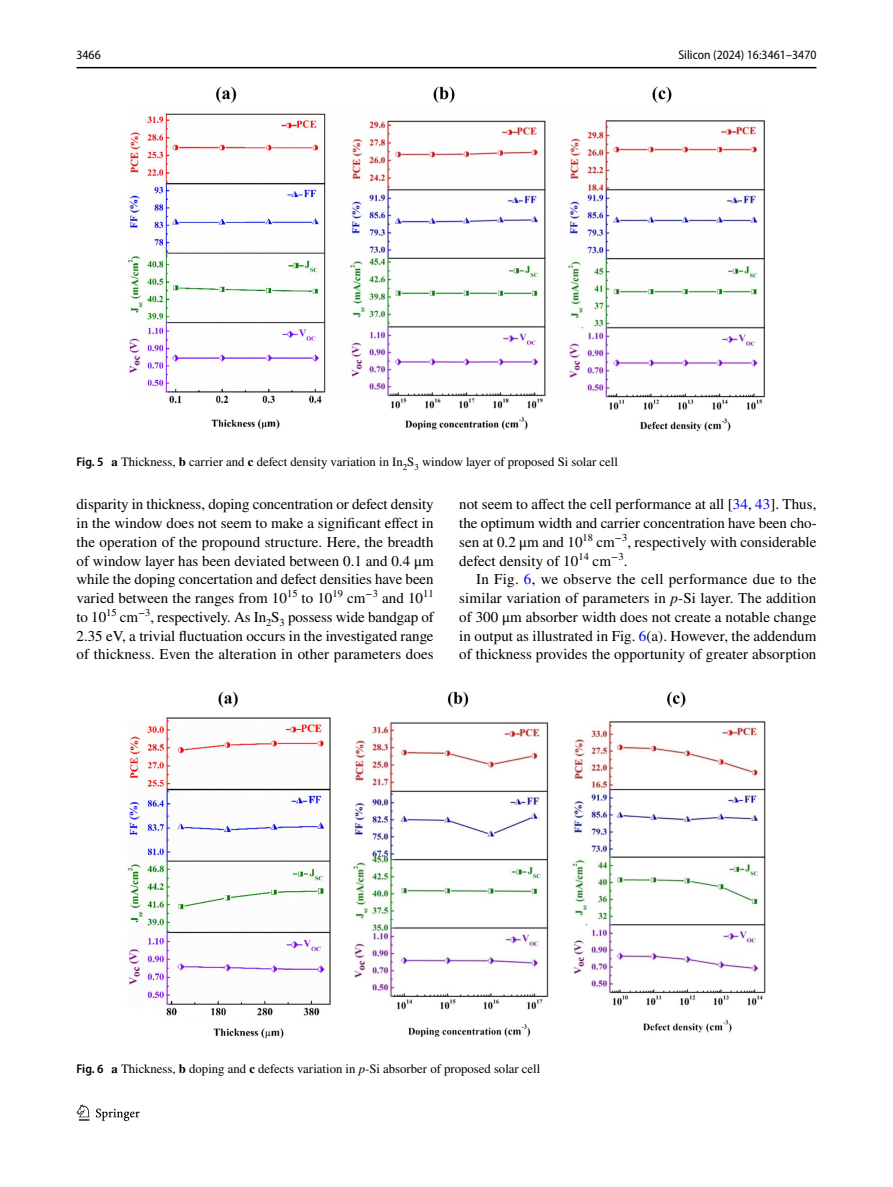
<style>
.page{position:relative;width:893px;height:1187px;background:#fff}
.page>*{position:absolute;margin:0;border:0;box-sizing:border-box;transform-origin:0 0}
.t1{font:15px/18.8px "STIX";letter-spacing:.005em;color:#000;text-align:justify}
.t2{font:12.75px "STIX";color:#000}
.t3{font:semi-condensed 12.75px "Myriad Pro";color:#000}
.s1{font-family:"Myriad Pro";font-weight:600;font-stretch:semi-condensed}
.s2{font-weight:700}
.s3{color:#00f}
.s4{font-style:italic}
</style>
<div class="page">
<hr style="left:77px;top:67px;width:739px;height:1px;background:#000">
<svg style="left:77px;top:1104px;width:12px;height:16px"></svg>
<svg style="left:96px;top:1108px;width:44px;height:12px"></svg>
<img style="left:127px;top:87px;width:638px;height:344px">
<img style="left:128px;top:691px;width:637px;height:347px">
<p class="t3" style="left:77px;top:48px;width:26px">3466</p>
<p class="t3" style="left:678px;top:48px;width:139px">Silicon (2024) 16:3461–3470</p>
<p class="t2" style="left:77px;top:453px;width:543px"><span class="s1">Fig. 5</span> <span class="s2">a</span> Thickness, <span class="s2">b</span> carrier and <span class="s2">c</span> defect density variation in In<sub>2</sub>S<sub>3</sub> window layer of proposed Si solar cell</p>
<p class="t1" style="left:77px;top:496px;width:359px">disparity in thickness, doping concentration or defect density in the window does not seem to make a significant effect in the operation of the propound structure. Here, the breadth of window layer has been deviated between 0.1 and 0.4 μm while the doping concertation and defect densities have been varied between the ranges from 10<sup>15</sup> to 10<sup>19</sup> cm<sup>−3</sup> and 10<sup>11 </sup>to 10<sup>15</sup> cm<sup>−3</sup>, respectively. As In<sub>2</sub>S<sub>3</sub> possess wide bandgap of 2.35 eV, a trivial fluctuation occurs in the investigated range of thickness. Even the alteration in other parameters does</p>
<p class="t1" style="left:459px;top:496px;width:359px">not seem to affect the cell performance at all [<span class="s3">34</span>, <span class="s3">43</span>]. Thus, the optimum width and carrier concentration have been cho&shy;sen at 0.2 μm and 10<sup>18</sup> cm<sup>−3</sup>, respectively with considerable defect density of 10<sup>14</sup> cm<sup>−3</sup>.</p>
<p class="t1" style="left:459px;top:571px;width:359px;text-indent:17px">In Fig. <span class="s3">6</span>, we observe the cell performance due to the similar variation of parameters in <span class="s4">p-</span>Si layer. The addition of 300 μm absorber width does not create a notable change in output as illustrated in Fig. <span class="s3">6</span>(a). However, the addendum of thickness provides the opportunity of greater absorption</p>
<p class="t2" style="left:77px;top:1060px;width:465px"><span class="s1">Fig. 6</span> <span class="s2">a</span> Thickness, <span class="s2">b</span> doping and <span class="s2">c</span> defects variation in <span class="s4">p-</span>Si absorber of proposed solar cell</p>
</div>
